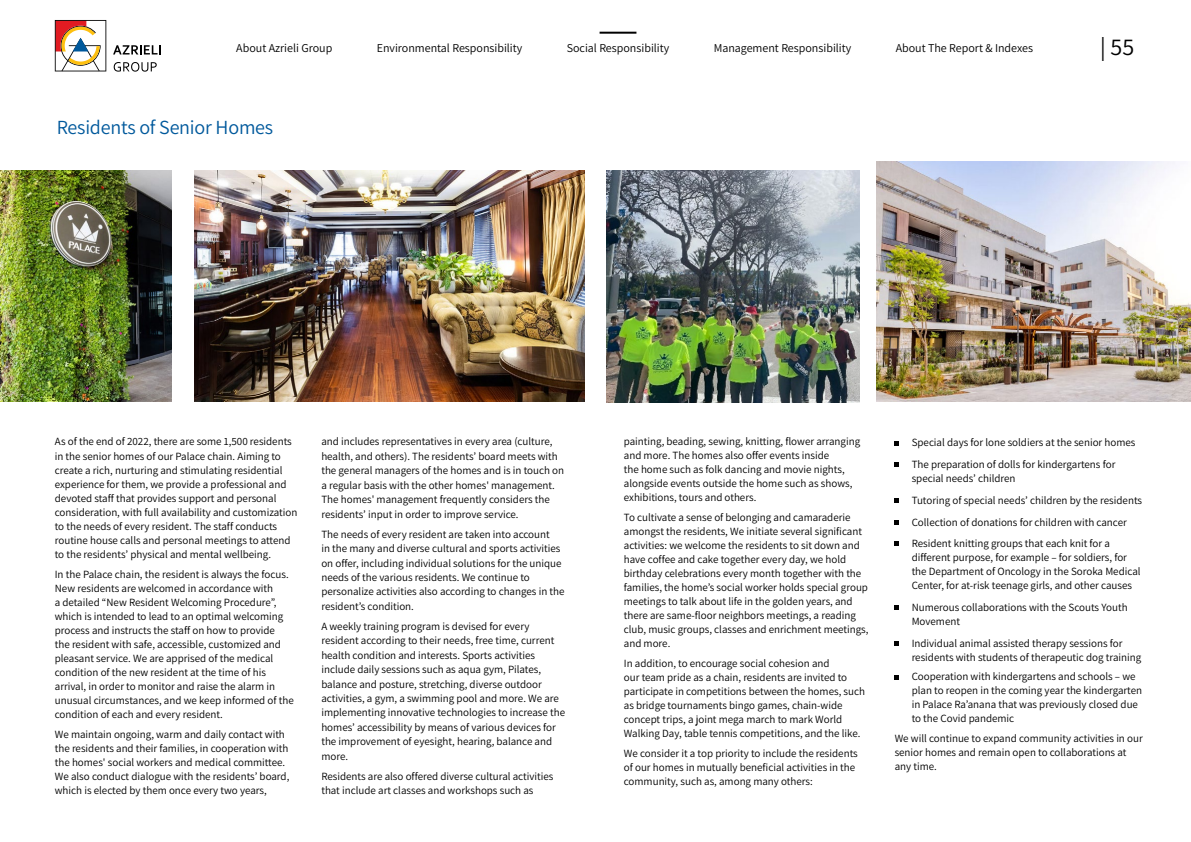
<style>
.page{position:relative;width:1191px;height:842px;background:#fff}
.page>*{position:absolute;margin:0;border:0;box-sizing:border-box;transform-origin:0 0}
.t1{font:24px "Assistant";color:#000}
.t2{font:20px "Assistant";letter-spacing:-.01em;color:#00599c}
.t3{font:12px "Assistant";color:#000}
.t4{font:11px/14px "Assistant";color:#000}
</style>
<div class="page">
<hr style="left:599px;top:32px;width:37px;height:2px;background:#000">
<svg style="left:55px;top:20px;width:51px;height:51px"></svg>
<svg style="left:113px;top:45px;width:48px;height:9px"></svg>
<svg style="left:114px;top:62px;width:43px;height:10px"></svg>
<img style="left:606px;top:170px;width:253px;height:232px">
<img style="left:876px;top:162px;width:315px;height:239px">
<img style="left:0;top:170px;width:171px;height:231px">
<img style="left:194px;top:170px;width:390px;height:231px">
<svg style="left:894px;top:441px;width:5px;height:4px"></svg>
<svg style="left:894px;top:463px;width:5px;height:4px"></svg>
<svg style="left:894px;top:498px;width:5px;height:5px"></svg>
<svg style="left:894px;top:520px;width:5px;height:4px"></svg>
<svg style="left:894px;top:542px;width:5px;height:4px"></svg>
<svg style="left:894px;top:605px;width:5px;height:5px"></svg>
<svg style="left:894px;top:641px;width:5px;height:4px"></svg>
<svg style="left:894px;top:676px;width:5px;height:4px"></svg>
<p class="t3" style="left:236px;top:40px;width:98px">About Azrieli Group</p>
<h2 class="t2" style="left:57px;top:113px;width:218px">Residents of Senior Homes</h2>
<p class="t3" style="left:377px;top:40px;width:147px">Environmental Responsibility</p>
<p class="t3" style="left:567px;top:40px;width:104px">Social Responsibility</p>
<p class="t3" style="left:713px;top:40px;width:139px">Management Responsibility</p>
<p class="t3" style="left:895px;top:40px;width:139px">About The Report &amp; Indexes</p>
<h1 class="t1" style="left:1100px;top:30px;width:36px">|55</h1>
<p class="t4" style="left:55px;top:434px;width:244px">As of the end of 2022, there are some 1,500 residents in the senior homes of our Palace chain. Aiming to create a rich, nurturing and stimulating residential experience for them, we provide a professional and devoted staff that provides support and personal consideration, with full availability and customization to the needs of every resident. The staff conducts routine house calls and personal meetings to attend to the residents’ physical and mental wellbeing.</p>
<p class="t4" style="left:55px;top:566px;width:240px">In the Palace chain, the resident is always the focus.<br>New residents are welcomed in accordance with<br>a detailed “New Resident Welcoming Procedure ,“ which is intended to lead to an optimal welcoming process and instructs the staff on how to provide<br>the resident with safe, accessible, customized and pleasant service. We are apprised of the medical condition of the new resident at the time of his arrival in, order to monitor and raise the alarm in unusual circumstances, and we keep informed of the condition of each and every resident.</p>
<p class="t4" style="left:55px;top:727px;width:236px">We maintain ongoing, warm and daily contact with the residents and their families in, cooperation with the homes' social workers and medical committee.<br>We also conduct dialogue with the residents’ board, which is elected by them once every two years,</p>
<p class="t4" style="left:321px;top:434px;width:244px;line-height:14.4px">and includes representatives in every area (culture, health, and others .) The residents’ board meets with the general managers of the homes and is in touch on a regular basis with the other homes' management.<br>The homes' management frequently considers the residents’ input in order to improve service.</p>
<p class="t4" style="left:321px;top:526px;width:245px;line-height:14.4px">The needs of every resident are taken into account<br>in the many and diverse cultural and sports activities on offer, including individual solutions for the unique needs of the various residents. We continue to personalize activities also according to changes in the resident s’ condition.</p>
<p class="t4" style="left:321px;top:618px;width:245px;line-height:14.4px">A weekly training program is devised for every resident according to their needs, free time, current health condition and interests. Sports activities include daily sessions such as aqua gym, Pilates, balance and posture, stretching, diverse outdoor activities a, gym a, swimming pool and more. We are implementing innovative technologies to increase the homes’ accessibility by means of various devices for the improvement of eyesight, hearing, balance and more.</p>
<p class="t4" style="left:321px;top:768px;width:234px;line-height:14.4px">Residents are also offered diverse cultural activities that include art classes and workshops such as</p>
<p class="t4" style="left:624px;top:434px;width:238px">painting, beading, sewing, knitting, flower arranging and more. The homes also offer events inside<br>the home such as folk dancing and movie nights, alongside events outside the home such as shows, exhibitions, tours and others.</p>
<p class="t4" style="left:624px;top:510px;width:246px">To cultivate a sense of belonging and camaraderie amongst the residents, We initiate several significant activities: we welcome the residents to sit down and have coffee and cake together every day, we hold birthday celebrations every month together with the families, the home s’ social worker holds special group meetings to talk about life in the golden years, and there are same-floor neighbors meetings a, reading club, music groups, classes and enrichment meetings, and more.</p>
<p class="t4" style="left:624px;top:656px;width:243px">In addition to, encourage social cohesion and<br>our team pride as a chain, residents are invited to participate in competitions between the homes, such as bridge tournaments bingo games, chain-wide concept trips a, joint mega march to mark World Walking Day, table tennis competitions, and the like.</p>
<p class="t4" style="left:624px;top:745px;width:235px">We consider ait top priority to include the residents of our homes in mutually beneficial activities in the community, such as, among many others:</p>
<p class="t4" style="left:911px;top:431px;width:225px;line-height:21.7px">Special days for lone soldiers at the senior homes<br>The preparation of dolls for kindergartens for</p>
<p class="t4" style="left:911px;top:467px;width:232px;line-height:21.7px">special needs’ children<br>Tutoring of special needs’ children by the residents Collection of donations for children with cancer Resident knitting groups that each knit for a</p>
<p class="t4" style="left:911px;top:550px;width:230px">different purpose, for example – for soldiers, for the Department of Oncology in the Soroka Medical<br>Center, for at-risk teenage girls, and other causes</p>
<p class="t4" style="left:911px;top:600px;width:217px">Numerous collaborations with the Scouts Youth<br>Movement</p>
<p class="t4" style="left:911px;top:635px;width:231px">Individual animal assisted therapy sessions for residents with students of therapeutic dog training</p>
<p class="t4" style="left:911px;top:669px;width:232px">Cooperation with kindergartens and schools – we plan to reopen in the coming year the kindergarten in Palace Ra’anana that was previously closed due to the Covid pandemic</p>
<p class="t4" style="left:894px;top:731px;width:250px">We will continue to expand community activities in our senior homes and remain open to collaborations at any time.</p>
</div>
